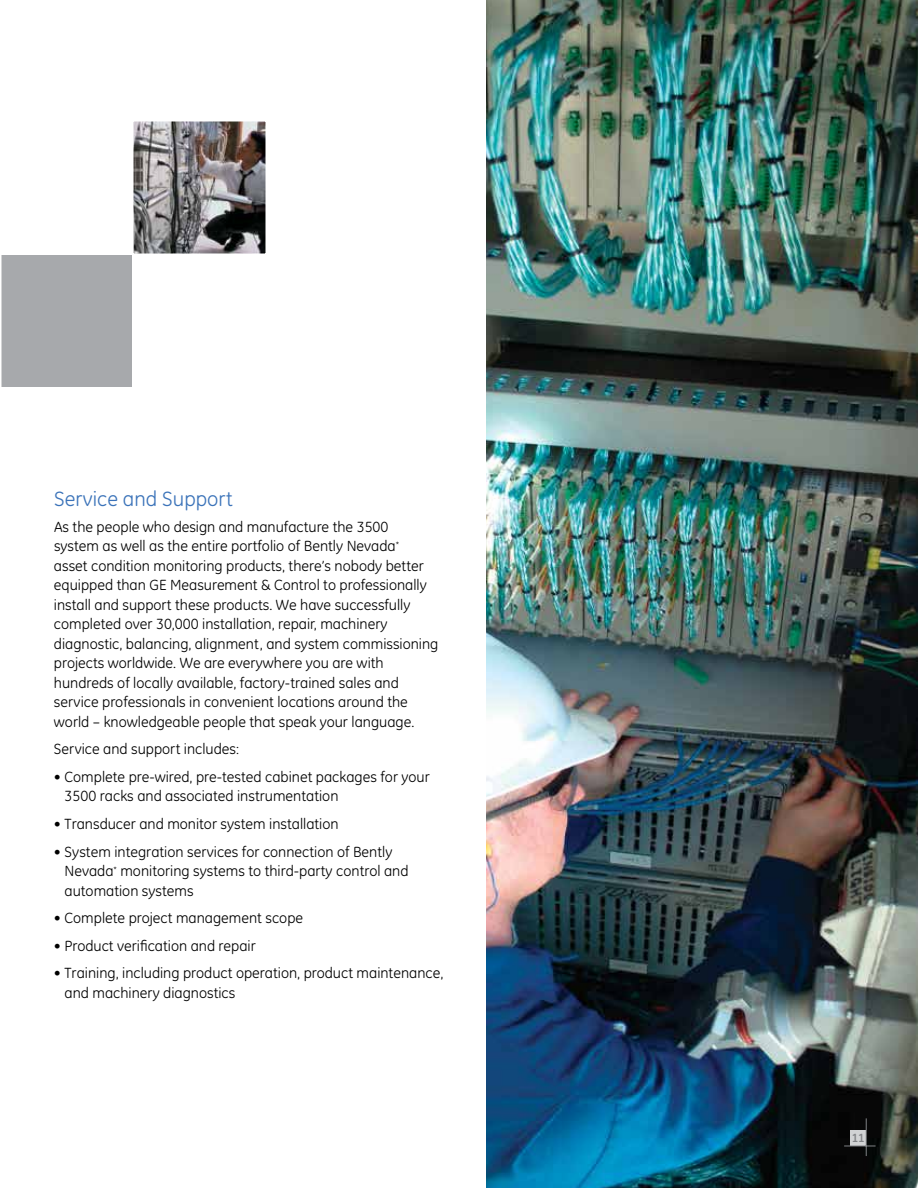
<style>
.page{position:relative;width:918px;height:1188px;background:#fff}
.page>*{position:absolute;margin:0;border:0;box-sizing:border-box;transform-origin:0 0}
.t1{font:21px "GE Inspira";color:#3b73b9}
.t2{font:15px/19.5px "GE Inspira";color:#000}
.t3{font:700 12px "GE Inspira";color:#808285}
</style>
<div class="page">
<img style="left:486px;top:0;width:432px;height:1188px">
<div style="left:850px;top:1130px;width:16px;height:16px;background:#d1d3d4"></div>
<hr style="left:866px;top:1118px;width:1px;height:38px;background:#808285">
<hr style="left:844px;top:1146px;width:32px;height:1px;background:#808285">
<img style="left:135px;top:123px;width:129px;height:129px">
<div style="left:132px;top:120px;width:135px;height:135px;border:2px solid #fff"></div>
<div style="left:1px;top:253px;width:133px;height:134px;background:#a7a9ac"></div>
<h1 class="t1" style="left:54px;top:487px;width:180px">Service and Support</h1>
<p class="t2" style="left:54px;top:517px;width:386px">As the people who design and manufacture the 3500<br>system as well as the entire portfolio of Bently Nevada<sup>*<br></sup>asset condition monitoring products, there’s nobody better equipped than GE Measurement &amp; Control to professionally install and support these products. We have successfully completed over 30,000 installation, repair, machinery diagnostic, balancing, alignment, and system commissioning projects worldwide. We are everywhere you are with hundreds of locally available, factory-trained sales and service professionals in convenient locations around the world – knowledgeable people that speak your language.</p>
<p class="t2" style="left:54px;top:739px;width:187px">Service and support includes:</p>
<p class="t2" style="left:65px;top:767px;width:367px;text-indent:-11px">• Complete pre-wired, pre-tested cabinet packages for your<br>3500 racks and associated instrumentation</p>
<p class="t2" style="left:54px;top:814px;width:286px">• Transducer and monitor system installation</p>
<p class="t2" style="left:65px;top:842px;width:345px;text-indent:-11px">• System integration services for connection of Bently<br>Nevada<sup>*</sup> monitoring systems to third-party control and automation systems</p>
<p class="t2" style="left:54px;top:908px;width:251px">• Complete project management scope</p>
<p class="t2" style="left:54px;top:936px;width:203px">• Product verification and repair</p>
<p class="t2" style="left:65px;top:963px;width:380px;text-indent:-11px">• Training, including product operation, product maintenance, and machinery diagnostics</p>
<p class="t3" style="left:852px;top:1130px;width:14px">11</p>
</div>
